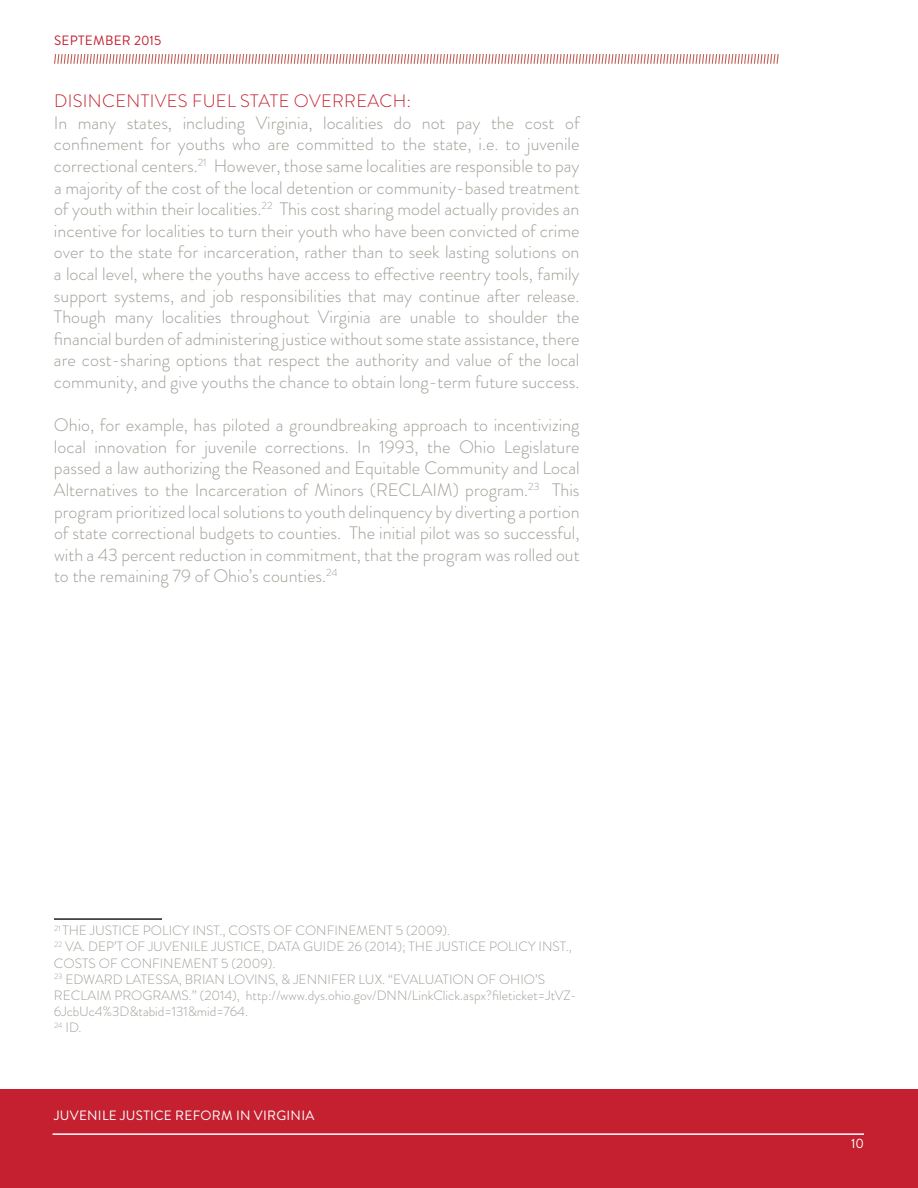
<style>
.page{position:relative;width:918px;height:1188px;background:#fff}
.page>*{position:absolute;margin:0;border:0;box-sizing:border-box;transform-origin:0 0}
.t1{font:300 18px/21.6px "Brandon Grotesque";color:#a39e97;text-align:justify}
.t2{font:300 18px "Brandon Grotesque";letter-spacing:.02em;color:#c42030}
.t3{font:300 13.5px/16.2px "Brandon Grotesque";color:#a39e97}
.t4{font:13.5px "Brandon Grotesque";letter-spacing:.02em;color:#fff}
.t5{font:13.5px "Brandon Grotesque";letter-spacing:.02em;color:#c42030}
</style>
<div class="page">
<div style="left:0;top:1089px;width:918px;height:99px;background:#c42030"></div>
<hr style="left:53px;top:1133px;width:811px;height:2px;background:#fff">
<svg style="left:54px;top:54px;width:725px;height:10px"></svg>
<hr style="left:54px;top:918px;width:108px;height:2px;background:#231f20">
<p class="t5" style="left:54px;top:32px;width:109px">SEPTEMBER 2015</p>
<p class="t2" style="left:54px;top:89px;width:359px">DISINCENTIVES FUEL STATE OVERREACH:</p>
<p class="t1" style="left:54px;top:112px;width:527px">In many states, including Virginia, localities do not pay the cost of confinement for youths who are committed to the state, i.e. to juvenile correctional centers.<sup>21</sup> However, those same localities are responsible to pay a majority of the cost of the local detention or community-based treatment of youth within their localities.<sup>22</sup> This cost sharing model actually provides an incentive for localities to turn their youth who have been convicted of crime over to the state for incarceration, rather than to seek lasting solutions on a local level, where the youths have access to effective reentry tools, family support systems, and job responsibilities that may continue after release.<br>Though many localities throughout Virginia are unable to shoulder the financial burden of administering justice without some state assistance, there are cost-sharing options that respect the authority and value of the local community, and give youths the chance to obtain long-term future success.</p>
<p class="t1" style="left:54px;top:414px;width:527px">Ohio, for example, has piloted a groundbreaking approach to incentivizing local innovation for juvenile corrections. In 1993, the Ohio Legislature passed a law authorizing the Reasoned and Equitable Community and Local Alternatives to the Incarceration of Minors (RECLAIM) program.<sup>23</sup> This program prioritized local solutions to youth delinquency by diverting a portion of state correctional budgets to counties. The initial pilot was so successful, with a 43 percent reduction in commitment, that the program was rolled out to the remaining 79 of Ohio’s counties.<sup>24</sup></p>
<p class="t3" style="left:54px;top:923px;width:524px"><sup>21</sup> THE JUSTICE POLICY INST., COSTS OF CONFINEMENT 5 (2009).<br><sup>22</sup> VA. DEP’T OF JUVENILE JUSTICE, DATA GUIDE 26 (2014); THE JUSTICE POLICY INST., COSTS OF CONFINEMENT 5 (2009).<br><sup>23</sup> EDWARD LATESSA, BRIAN LOVINS, &amp; JENNIFER LUX. “EVALUATION OF OHIO’S RECLAIM PROGRAMS.” (2014), http://www.dys.ohio.gov/DNN/LinkClick.aspx?fileticket=JtVZ-6JcbUc4%3D&amp;tabid=131&amp;mid=764.<br><sup>24</sup> ID.</p>
<p class="t4" style="left:54px;top:1106px;width:262px">JUVENILE JUSTICE REFORM IN VIRGINIA</p>
<p class="t4" style="left:851px;top:1134px;width:14px">10</p>
</div>
